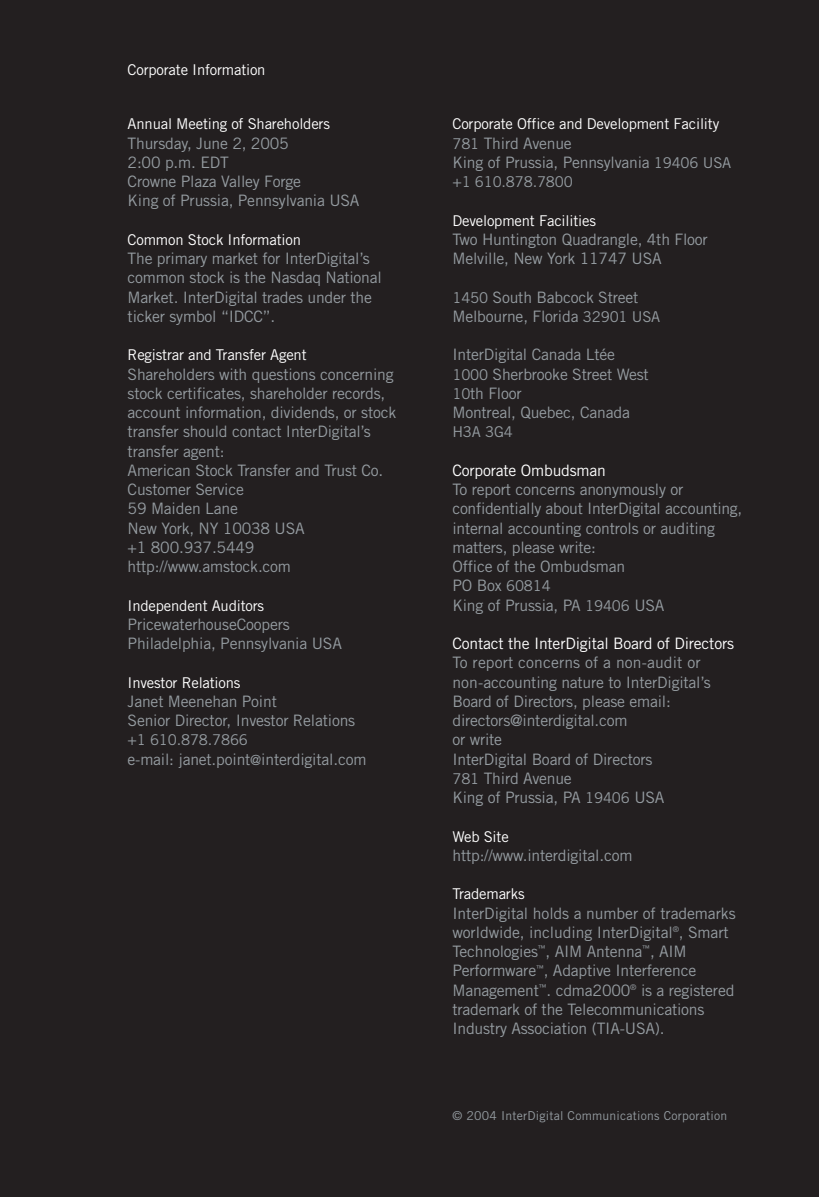
<style>
.page{position:relative;width:819px;height:1197px;background:#231f20}
.page>*{position:absolute;margin:0;border:0;box-sizing:border-box;transform-origin:0 0}
.t1{font:15.75px/19.2px "Trade Gothic";letter-spacing:-.01em;color:#959ca1}
.t2{font:15.75px "Trade Gothic";letter-spacing:-.01em;color:#fff}
.t3{font:14.88px "Trade Gothic";letter-spacing:-.01em;color:#fff}
.t4{font:14.88px "Trade Gothic";letter-spacing:-.01em;color:#959ca1}
.t5{font:12.25px "Trade Gothic";letter-spacing:.02em;color:#959ca1}
.s1{font-size:15.75px}
.s2{font-size:14px}
.s3{font-size:14.88px}
</style>
<div class="page">
<p class="t3" style="left:128px;top:64px;width:139px">Corporate Information</p>
<p class="t3" style="left:128px;top:119px;width:204px">Annual Meeting of Shareholders</p>
<p class="t1" style="left:128px;top:135px;width:233px">Thursday, June 2, 2005<br>2:00 p.m. EDT<br>Crowne Plaza Valley Forge<br>King of Prussia, Pennsylvania USA</p>
<p class="t3" style="left:128px;top:234px;width:175px">Common Stock Information</p>
<p class="t1" style="left:128px;top:250px;width:256px">The primary market for InterDigital’s common stock is the Nasdaq National Market. InterDigital trades under the ticker symbol “IDCC”.</p>
<p class="t3" style="left:128px;top:350px;width:181px">Registrar and Transfer Agent</p>
<p class="t1" style="left:128px;top:366px;width:270px">Shareholders with questions concerning stock certificates, shareholder records, account information, dividends, or stock transfer should contact InterDigital’s transfer agent:<br>American Stock Transfer and Trust Co.<br>Customer Service<br>59 Maiden Lane<br>New York, NY 10038 USA<br>+1 800.937.5449 http://www.amstock.com</p>
<p class="t3" style="left:128px;top:600px;width:138px">Independent Auditors</p>
<p class="t1" style="left:128px;top:616px;width:216px">PricewaterhouseCoopers<br>Philadelphia, Pennsylvania USA</p>
<p class="t3" style="left:128px;top:677px;width:114px">Investor Relations</p>
<p class="t1" style="left:128px;top:693px;width:229px">Janet Meenehan Point<br>Senior Director, Investor Relations</p>
<p class="t4" style="left:128px;top:735px;width:122px"><span class="s1">+</span>1 610.878.7866</p>
<p class="t1" style="left:128px;top:751px;width:240px">e-mail: janet.point<span class="s2">@</span>interdigital.com</p>
<p class="t3" style="left:452px;top:119px;width:268px">Corporate Office and Development Facility</p>
<p class="t1" style="left:452px;top:135px;width:280px"><span class="s3">781</span> Third Avenue<br>King of Prussia, Pennsylvania <span class="s3">19406 USA</span></p>
<p class="t4" style="left:452px;top:176px;width:122px"><span class="s1">+</span>1 610.878.7800</p>
<p class="t3" style="left:452px;top:215px;width:145px">Development Facilities</p>
<p class="t1" style="left:452px;top:231px;width:257px">Two Huntington Quadrangle, 4th Floor<br>Melville, New York 11747 USA</p>
<p class="t1" style="left:452px;top:289px;width:209px"><span class="s3">1450</span> South Babcock Street<br>Melbourne, Florida <span class="s3">32901 USA</span></p>
<p class="t1" style="left:452px;top:347px;width:198px">InterDigital Canada Ltée<br><span class="s3">1000</span> Sherbrooke Street West<br><span class="s3">10</span>th Floor<br>Montreal, Quebec, Canada</p>
<p class="t4" style="left:452px;top:427px;width:62px">H3A 3G4</p>
<p class="t2" style="left:452px;top:465px;width:155px">Corporate Ombudsman</p>
<p class="t1" style="left:452px;top:481px;width:291px">To report concerns anonymously or confidentially about InterDigital accounting, internal accounting controls or auditing matters, please write:<br>Office of the Ombudsman<br>PO Box <span class="s3">60814<br></span>King of Prussia, PA <span class="s3">19406</span> USA</p>
<p class="t2" style="left:452px;top:638px;width:283px">Contact the InterDigital Board of Directors</p>
<p class="t1" style="left:452px;top:655px;width:260px">To report concerns of a non-audit or non-accounting nature to InterDigital’s<br>Board of Directors, please email: directors@interdigital.com<br>or write<br>InterDigital Board of Directors<br><span class="s3">781</span> Third Avenue<br>King of Prussia, PA <span class="s3">19406</span> USA</p>
<p class="t3" style="left:452px;top:831px;width:58px">Web Site</p>
<p class="t1" style="left:452px;top:847px;width:182px">http://www.interdigital.com</p>
<p class="t3" style="left:452px;top:889px;width:74px">Trademarks</p>
<p class="t1" style="left:452px;top:905px;width:285px">InterDigital holds a number of trademarks worldwide, including InterDigital<sup>®</sup>, Smart Technologies<sup>™</sup>, AIM Antenna<sup>™</sup>, AIM Performware<sup>™</sup>, Adaptive Interference Management<sup>™</sup>. cdma2000<sup>®</sup> is a registered trademark of the Telecommunications Industry Association (TIA-USA).</p>
<p class="t5" style="left:452px;top:1111px;width:276px">© 2004 InterDigital Communications Corporation</p>
</div>
